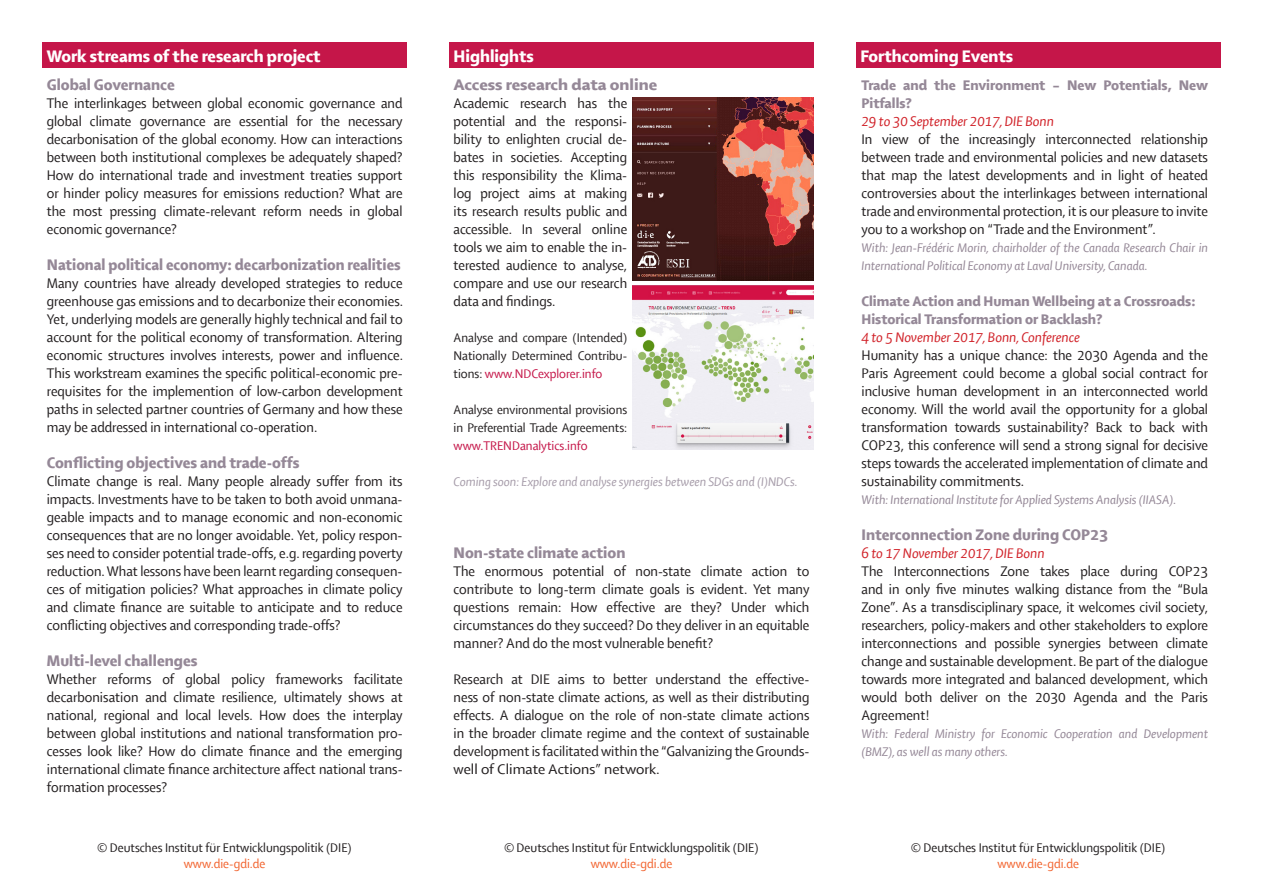
<style>
.page{position:relative;width:1263px;height:893px;background:#fff}
.page>*{position:absolute;margin:0;border:0;box-sizing:border-box;transform-origin:0 0}
.t1{font:18px "Shaker RH";color:#fff}
.Textkörper{font:16.5px "Shaker RH";color:#958897}
.Absatz{font:16.5px "Shaker RH";color:#958897}
.Textkörper-2{font:16.5px "Shaker RH";color:#958897;scale:1.1 1}
.Absatz-2{font:15px/18px "Shaker R";color:#231f20;text-align:justify}
.Textkörper-3{font:15px/18px "Shaker R";color:#231f20}
.Textkörper-4{font:15px "Shaker RH";color:#958897}
.Absatz-3{font:13.5px/18px "Shaker R";color:#231f20;text-align:justify}
.Textkörper-5{font:13.5px/18px "Shaker RI";color:#958897}
.Absatz-4{font:13.5px "Shaker RI";color:#a79daa}
.t2{font:13.5px "Shaker R";color:#f2642f}
.s1{color:#c51649}
.s2{font-family:"Shaker RH";color:#958897}
.s3{font-family:"Shaker RI";color:#d1232a}
</style>
<div class="page">
<div style="left:856px;top:43px;width:364px;height:25px;background:#c51649"></div>
<div style="left:43px;top:43px;width:364px;height:25px;background:#c51649"></div>
<div style="left:449px;top:43px;width:365px;height:25px;background:#c51649"></div>
<img style="left:633px;top:98px;width:181px;height:183px">
<img style="left:633px;top:285px;width:181px;height:164px">
<p class="t1" style="left:47px;top:46px;width:275px">Work streams of the research project</p>
<p class="t1" style="left:454px;top:46px;width:82px">Highlights</p>
<p class="Textkörper-2" style="left:454px;top:76px;width:187px">Access research data online</p>
<p class="Absatz-2" style="left:454px;top:94px;width:175px">Academic research has the potential and the responsi&shy;bility to enlighten crucial de&shy;bates in societies. Accepting this responsibility the Klima&shy;log project aims at making its research results public and accessible. In several online tools we aim to enable the in&shy;terested audience to analyse, compare and use our research data and findings.</p>
<p class="Absatz-3" style="left:454px;top:329px;width:175px">Analyse and compare (Intended)<br>Nationally Determined Contribu&shy;tions: <span class="s1">www.NDCexplorer.info</span></p>
<p class="Absatz-3" style="left:454px;top:401px;width:175px">Analyse environmental provisions in Preferential Trade Agreements: <span class="s1">www.TRENDanalytics.info</span></p>
<p class="Absatz" style="left:47px;top:76px;width:129px">Global Governance</p>
<p class="Absatz-2" style="left:47px;top:94px;width:357px">The interlinkages between global economic governance and global climate governance are essential for the necessary decarbonisation of the global economy. How can interactions between both institutional complexes be adequately shaped?<br>How do international trade and investment treaties support or hinder policy measures for emissions reduction? What are the most pressing climate-relevant reform needs in global economic governance?</p>
<p class="Textkörper" style="left:47px;top:256px;width:355px">National political economy: decarbonization realities</p>
<p class="Absatz-2" style="left:47px;top:274px;width:358px">Many countries have already developed strategies to reduce greenhouse gas emissions and to decarbonize their economies.<br>Yet, underlying models are generally highly technical and fail to account for the political economy of transformation. Altering economic structures involves interests, power and influence.<br>This workstream examines the specific political-economic pre&shy;requisites for the implemention of low-carbon development paths in selected partner countries of Germany and how these may be addressed in international co-operation.</p>
<p class="Textkörper" style="left:47px;top:454px;width:254px">Conflicting objectives and trade-offs</p>
<p class="Absatz-2" style="left:47px;top:472px;width:357px">Climate change is real. Many people already suffer from its impacts. Investments have to be taken to both avoid unmana&shy;geable impacts and to manage economic and non-economic consequences that are no longer avoidable. Yet, policy respon&shy;ses need to consider potential trade-offs, e.g. regarding poverty reduction. What lessons have been learnt regarding consequen&shy;ces of mitigation policies? What approaches in climate policy and climate finance are suitable to anticipate and to reduce conflicting objectives and corresponding trade-offs?</p>
<p class="Textkörper" style="left:47px;top:652px;width:152px">Multi-level challenges</p>
<p class="Absatz-2" style="left:47px;top:670px;width:357px">Whether reforms of global policy frameworks facilitate decarbonisation and climate resilience, ultimately shows at national, regional and local levels. How does the interplay between global institutions and national transformation pro&shy;cesses look like? How do climate finance and the emerging international climate finance architecture affect national trans&shy;formation processes?</p>
<p class="Absatz-4" style="left:454px;top:474px;width:346px">Coming soon: Explore and analyse synergies between SDGs and (I)NDCs.</p>
<p class="Absatz" style="left:454px;top:544px;width:173px">Non-state climate action</p>
<p class="Absatz-2" style="left:454px;top:562px;width:357px">The enormous potential of non-state climate action to contribute to long-term climate goals is evident. Yet many questions remain: How effective are they? Under which circumstances do they succeed? Do they deliver in an equitable manner? And do the most vulnerable benefit?</p>
<p class="Absatz-2" style="left:454px;top:670px;width:357px">Research at DIE aims to better understand the effective&shy;ness of non-state climate actions, as well as their distributing effects. A dialogue on the role of non-state climate actions in the broader climate regime and the context of sustainable development is facilitated within the “Galvanizing the Grounds&shy;well of Climate Actions” network.</p>
<p class="Absatz-3" style="left:98px;top:838px;width:256px">© Deutsches Institut für Entwicklungspolitik (DIE)</p>
<p class="t2" style="left:184px;top:856px;width:83px">www.die-gdi.de</p>
<p class="Absatz-3" style="left:504px;top:838px;width:256px">© Deutsches Institut für Entwicklungspolitik (DIE)</p>
<p class="t2" style="left:591px;top:856px;width:83px">www.die-gdi.de</p>
<p class="t1" style="left:860px;top:46px;width:154px">Forthcoming Events</p>
<p class="Textkörper-3" style="left:861px;top:76px;width:348px"><span class="s2">Trade and the Environment – New Potentials, New Pitfalls?<br></span><span class="s3">29 to 30 September 2017, DIE Bonn<br></span>In view of the increasingly interconnected relationship between trade and environmental policies and new datasets that map the latest developments and in light of heated controversies about the interlinkages between international trade and environmental protection, it is our pleasure to invite you to a workshop on “Trade and the Environment”.</p>
<p class="Textkörper-5" style="left:861px;top:239px;width:348px">With: Jean-Frédéric Morin, chairholder of the Canada Research Chair in<br>International Political Economy at Laval University, Canada.</p>
<p class="Textkörper-4" style="left:861px;top:293px;width:335px">Climate Action and Human Wellbeing at a Crossroads:</p>
<p class="Textkörper-4" style="left:861px;top:311px;width:242px">Historical Transformation or Backlash?</p>
<p class="Textkörper-3" style="left:861px;top:328px;width:348px"><span class="s3">4 to 5 November 2017, Bonn, Conference<br></span>Humanity has a unique chance: the 2030 Agenda and the Paris Agreement could become a global social contract for inclusive human development in an interconnected world economy. Will the world avail the opportunity for a global transformation towards sustainability? Back to back with COP23, this conference will send a strong signal for decisive steps towards the accelerated implementation of climate and sustainability commitments.</p>
<p class="Textkörper-5" style="left:861px;top:491px;width:316px">With: International Institute for Applied Systems Analysis (IIASA).</p>
<p class="Textkörper" style="left:861px;top:526px;width:248px">Interconnection Zone during COP23</p>
<p class="Textkörper-3" style="left:861px;top:544px;width:348px"><span class="s3">6 to 17 November 2017, DIE Bonn<br></span>The Interconnections Zone takes place during COP23 and in only five minutes walking distance from the “Bula Zone”. As a transdisciplinary space, it welcomes civil society, researchers, policy-makers and other stakeholders to explore interconnections and possible synergies between climate change and sustainable development. Be part of the dialogue towards more integrated and balanced development, which would both deliver on the 2030 Agenda and the Paris Agreement!</p>
<p class="Textkörper-5" style="left:861px;top:725px;width:348px">With: Federal Ministry for Economic Cooperation and Development (BMZ), as well as many others.</p>
<p class="Absatz-3" style="left:911px;top:838px;width:256px">© Deutsches Institut für Entwicklungspolitik (DIE)</p>
<p class="t2" style="left:997px;top:856px;width:83px">www.die-gdi.de</p>
</div>
